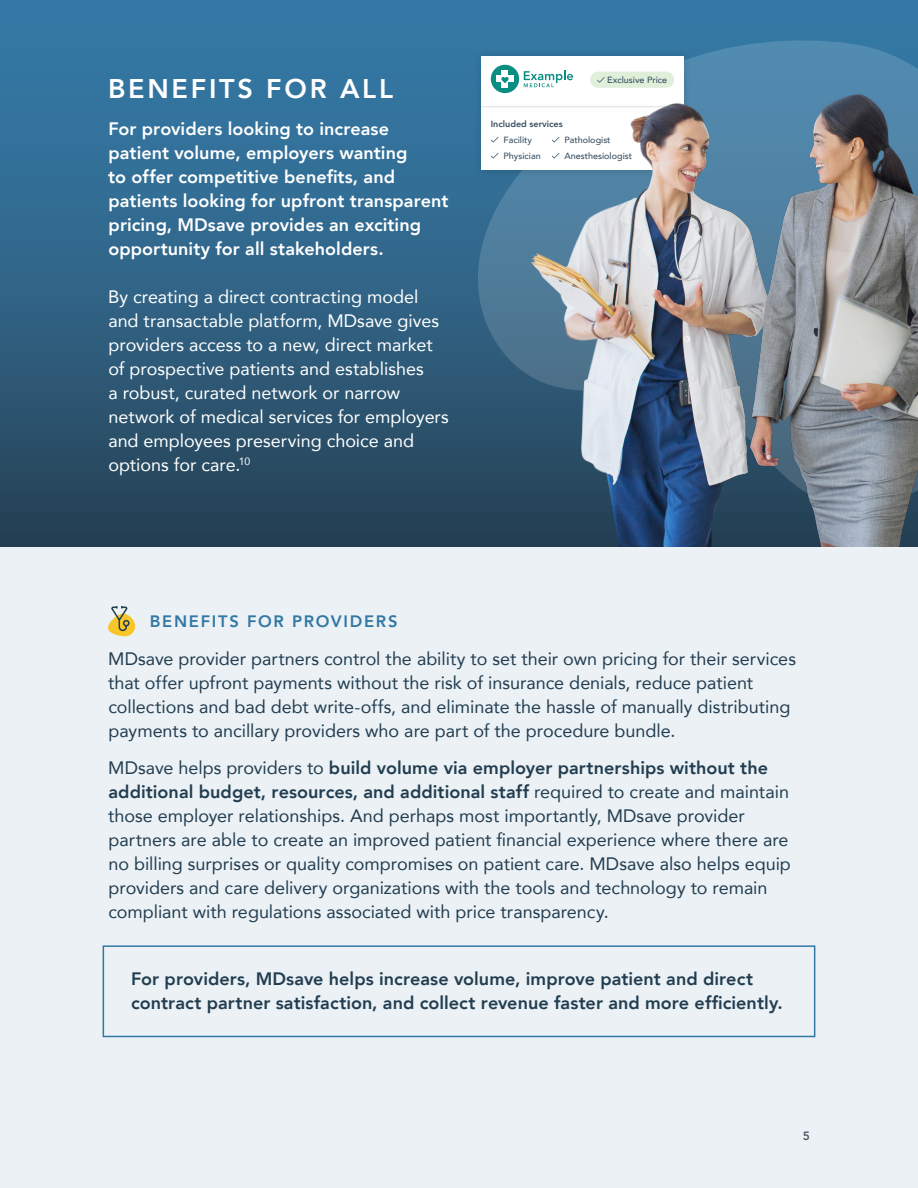
<style>
.page{position:relative;width:918px;height:1188px;background:#fff}
.page>*{position:absolute;margin:0;border:0;box-sizing:border-box;transform-origin:0 0}
.t1{font:800 27px "Avenir";letter-spacing:.1em;color:#fff}
.t2{font:18px/24px "Avenir";color:#223d50}
.t3{font:18px/24px "Avenir";color:#fff}
.t4{font:800 18px/24px "Avenir";letter-spacing:.005em;color:#fff}
.t5{font:800 18px/24px "Avenir";letter-spacing:.005em;color:#223d50}
.t6{font:800 16.5px "Avenir";letter-spacing:.105em;color:#3278a4}
.t7{font:800 12px "Avenir";color:#4f5c6c}
.t8{font:500 9px/16px "Avenir";color:#395062}
.t9{font:800 9px "Avenir";color:#395062}
.s1{font-weight:800}
</style>
<div class="page">
<div style="left:0;top:546px;width:918px;height:642px;background:#ebf1f5"></div>
<div style="left:0;top:0;width:918px;height:546px;background:linear-gradient(to bottom,#3680af,#284559)"></div>
<svg style="left:107px;top:605px;width:29px;height:32px"></svg>
<div style="left:103px;top:945px;width:712px;height:92px;border:2px solid #3278a4"></div>
<img style="left:450px;top:0;width:468px;height:546px">
<h1 class="t1" style="left:108px;top:67px;width:286px">BENEFITS FOR ALL</h1>
<p class="t4" style="left:108px;top:117px;width:342px">For providers looking to increase patient volume, employers wanting<br>to offer competitive benefits, and patients looking for upfront transparent pricing, MDsave provides an exciting opportunity for all stakeholders.</p>
<p class="t3" style="left:108px;top:284px;width:342px">By creating a direct contracting model and transactable platform, MDsave gives providers access to a new, direct market of prospective patients and establishes<br>a robust, curated network or narrow network of medical services for employers and employees preserving choice and options for care.<sup>10</sup></p>
<p class="t8" style="left:607px;top:71px;width:62px">Exclusive Price</p>
<p class="t9" style="left:491px;top:116px;width:73px">Included services</p>
<p class="t8" style="left:504px;top:131px;width:39px">Facility<br>Physician</p>
<p class="t8" style="left:564px;top:131px;width:69px">Pathologist<br>Anesthesiologist</p>
<p class="t6" style="left:150px;top:609px;width:249px">BENEFITS FOR PROVIDERS</p>
<p class="t2" style="left:108px;top:646px;width:689px">MDsave provider partners control the ability to set their own pricing for their services that offer upfront payments without the risk of insurance denials, reduce patient collections and bad debt write-offs, and eliminate the hassle of manually distributing payments to ancillary providers who are part of the procedure bundle.</p>
<p class="t2" style="left:108px;top:755px;width:684px">MDsave helps providers to <span class="s1">build volume via employer partnerships without the additional budget, resources, and additional staff</span> required to create and maintain those employer relationships. And perhaps most importantly, MDsave provider partners are able to create an improved patient financial experience where there are no billing surprises or quality compromises on patient care. MDsave also helps equip providers and care delivery organizations with the tools and technology to remain compliant with regulations associated with price transparency.</p>
<p class="t5" style="left:131px;top:967px;width:653px">For providers, MDsave helps increase volume, improve patient and direct contract partner satisfaction, and collect revenue faster and more efficiently.</p>
<p class="t7" style="left:803px;top:1126px;width:9px">5</p>
</div>
